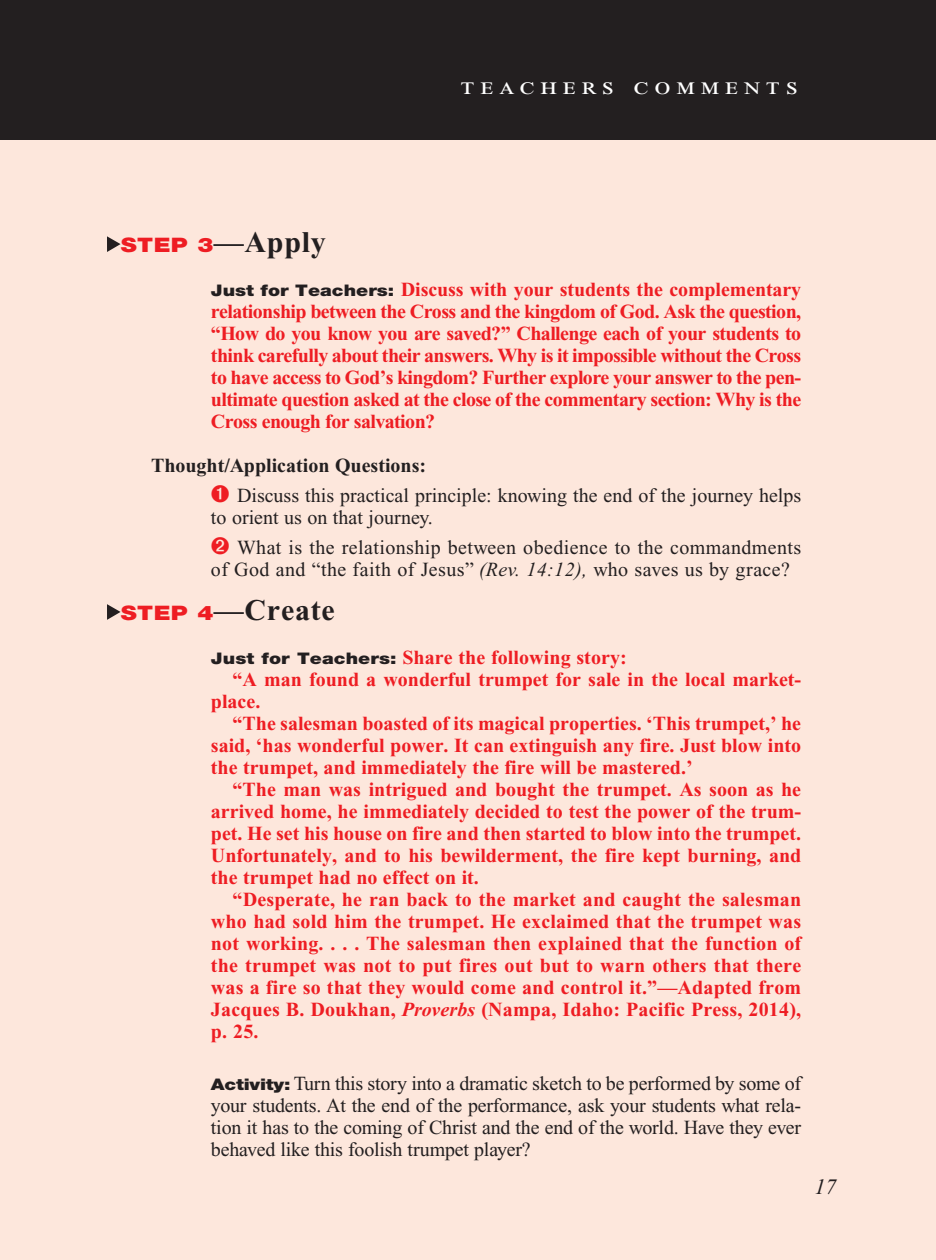
<style>
.page{position:relative;width:936px;height:1260px;background:#fff}
.page>*{position:absolute;margin:0;border:0;box-sizing:border-box;transform-origin:0 0}
.T_Aim_bodyXindent{font:700 30px "Times New Roman PS Std";letter-spacing:.025em;color:#231f20}
.Teachers_Comments_He{font:24px "Times New Roman PS Std";letter-spacing:.2em;color:#fff;scale:1.2 1}
.PageNumbers{font:italic 22px "Times New Roman PS Std";color:#231f20}
.TeacherBodyIndent_No{font:700 20px/22px "Times New Roman PS Std";color:#ee1d23;text-align:justify}
.First_Line_Space_Tea{font:700 20px/22px "Times New Roman PS Std";letter-spacing:-.03em;color:#ee1d23;text-align:justify}
.First_Line_Space_Tea-2{font:20px/22px "Times New Roman PS Std";letter-spacing:-.01em;color:#231f20;text-align:justify}
.Bulleted_Points1{font:20px/22px "Times New Roman PS Std";letter-spacing:.005em;color:#231f20}
.First_Line_Space_Tea-3{font:700 20px "Times New Roman PS Std";letter-spacing:.005em;color:#ee1d23}
.Roman_Numeral_Sub_He{font:700 20px "Times New Roman PS Std";color:#231f20}
.s1{font-family:"Helvetica Neue LT Std";font-weight:900;font-size:20px;color:#ee1d23}
.s2{font-family:"Helvetica Neue LT Std";font-weight:900;font-size:16px;color:#231f20}
.s3{font-style:italic}
.s4{font-family:"Helvetica Neue LT Std";font-weight:900;font-size:16px}
</style>
<div class="page">
<div style="left:0;top:134px;width:936px;height:1126px;background:#fde7dc"></div>
<svg style="left:107px;top:236px;width:14px;height:16px"></svg>
<svg style="left:107px;top:604px;width:14px;height:16px"></svg>
<div style="left:0;top:0;width:936px;height:140px;background:#231f20"></div>
<p class="Teachers_Comments_He" style="left:461px;top:73px;width:283px">teachers comments</p>
<p class="T_Aim_bodyXindent" style="left:121px;top:225px;width:206px"><span class="s1">STEP 3</span>—Apply</p>
<p class="First_Line_Space_Tea" style="left:211px;top:278px;width:592px"><span class="s2">Just for Teachers:</span> Discuss with your students the complementary relationship between the Cross and the kingdom of God. Ask the question, “How do you know you are saved?” Challenge each of your students to think carefully about their answers. Why is it impossible without the Cross to have access to God’s kingdom? Further explore your answer to the pen&shy;ultimate question asked at the close of the commentary section: Why is the Cross enough for salvation?</p>
<p class="Roman_Numeral_Sub_He" style="left:151px;top:454px;width:277px">Thought/Application Questions:</p>
<p class="Bulleted_Points1" style="left:211px;top:484px;width:592px;text-indent:26px">Discuss this practical principle: knowing the end of the journey helps to orient us on that journey.</p>
<p class="Bulleted_Points1" style="left:211px;top:536px;width:592px;text-indent:26px">What is the relationship between obedience to the commandments of God and “the faith of Jesus” <span class="s3">(Rev. 14:12),</span> who saves us by grace?</p>
<p class="T_Aim_bodyXindent" style="left:121px;top:593px;width:215px"><span class="s1">STEP 4</span>—Create</p>
<p class="First_Line_Space_Tea-3" style="left:211px;top:646px;width:417px"><span class="s2">Just for Teachers:</span> Share the following story:</p>
<p class="TeacherBodyIndent_No" style="left:211px;top:668px;width:592px;text-indent:22px">“A man found a wonderful trumpet for sale in the local market&shy;place.</p>
<p class="TeacherBodyIndent_No" style="left:211px;top:712px;width:592px;text-indent:22px">“The salesman boasted of its magical properties. ‘This trumpet,’ he said, ‘has wonderful power. It can extinguish any fire. Just blow into the trumpet, and immediately the fire will be mastered.’</p>
<p class="TeacherBodyIndent_No" style="left:211px;top:778px;width:592px;text-indent:22px">“The man was intrigued and bought the trumpet. As soon as he arrived home, he immediately decided to test the power of the trum&shy;pet. He set his house on fire and then started to blow into the trumpet.<br>Unfortunately, and to his bewilderment, the fire kept burning, and the trumpet had no effect on it.</p>
<p class="TeacherBodyIndent_No" style="left:211px;top:888px;width:592px;text-indent:22px">“Desperate, he ran back to the market and caught the salesman who had sold him the trumpet. He exclaimed that the trumpet was not working. . . . The salesman then explained that the function of the trumpet was not to put fires out but to warn others that there was a fire so that they would come and control it.”—Adapted from Jacques B. Doukhan, <span class="s3">Proverbs</span> (Nampa, Idaho: Pacific Press, 2014), p. 25.</p>
<p class="First_Line_Space_Tea-2" style="left:211px;top:1072px;width:594px"><span class="s4">Activity:</span> Turn this story into a dramatic sketch to be performed by some of your students. At the end of the performance, ask your students what rela&shy;tion it has to the coming of Christ and the end of the world. Have they ever behaved like this foolish trumpet player?</p>
<p class="PageNumbers" style="left:815px;top:1175px;width:23px">17</p>
</div>
